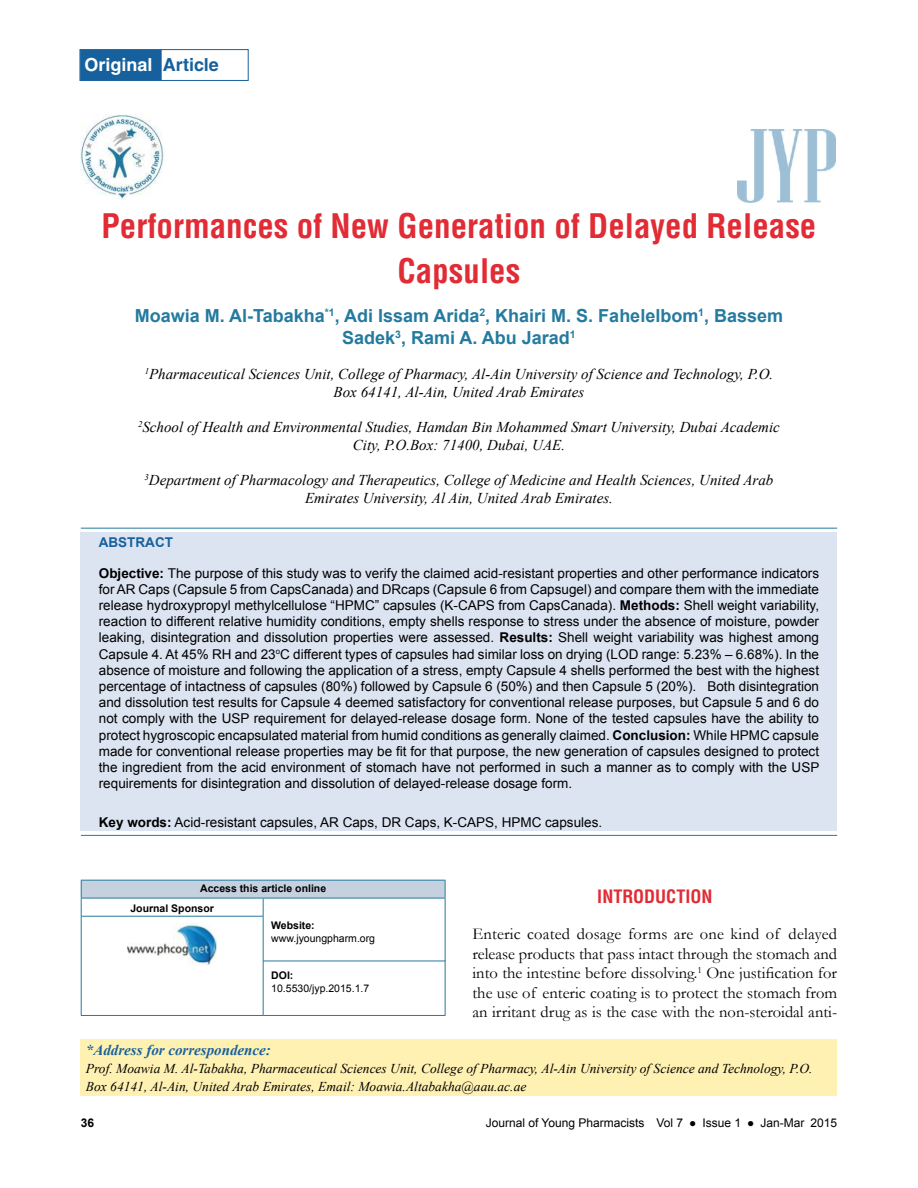
<style>
.page{position:relative;width:918px;height:1188px;background:#fff}
.page>*{position:absolute;margin:0;border:0;box-sizing:border-box;transform-origin:0 0}
.t1{font:700 condensed 33px/45px "Helvetica CE";color:#e12b35;text-align:center}
.t2{font:700 18px/21.6px "Arial";color:#247a9f;text-align:center}
.t3{font:700 18px "Helvetica";color:#fff}
.t4{font:700 condensed 18px "Helvetica CE";color:#e12b35}
.t5{font:16.5px/19.5px "Garamond";color:#000;text-align:justify}
.t6{font:italic 15px/18px "Times New Roman";color:#000;text-align:center}
.t7{font:italic 700 15px "Times New Roman";color:#16619d}
.t8{font:13.5px/16.2px "Arial";color:#000;text-align:justify}
.t9{font:italic 13.5px/18px "Times New Roman";color:#000}
.t10{font:700 13.5px "Arial";color:#16619d}
.t11{font:12px "Arial";color:#000}
.t12{font:700 12px "Arial";color:#000}
.t13{font:700 10.5px/19.5px "Arial";color:#000}
.t14{font:10.5px "Arial";color:#000}
.s1{color:#16619d}
.s2{font-weight:700}
</style>
<div class="page">
<img style="left:81px;top:115px;width:84px;height:85px">
<img style="left:737px;top:130px;width:98px;height:73px">
<div style="left:81px;top:532px;width:756px;height:299px;background:#dce4f1"></div>
<hr style="left:81px;top:528px;width:756px;height:1px;background:#247a9f">
<hr style="left:81px;top:835px;width:756px;height:1px;background:#247a9f">
<div style="left:81px;top:1040px;width:756px;height:56px;background:#fff1b2"></div>
<div style="left:80px;top:50px;width:82px;height:30px;background:#16619d"></div>
<div style="left:80px;top:49px;width:168px;height:32px;border:1px solid #16619d"></div>
<div style="left:81px;top:880px;width:364px;height:18px;background:#c5d1de"></div>
<hr style="left:81px;top:880px;width:182px;height:1px;background:#247a9f">
<svg style="left:81px;top:881px;width:1px;height:17px"></svg>
<hr style="left:263px;top:880px;width:183px;height:1px;background:#247a9f">
<svg style="left:445px;top:881px;width:1px;height:17px"></svg>
<hr style="left:81px;top:898px;width:182px;height:1px;background:#247a9f">
<hr style="left:81px;top:898px;width:1px;height:117px;background:#247a9f">
<hr style="left:263px;top:898px;width:183px;height:1px;background:#247a9f">
<hr style="left:263px;top:898px;width:1px;height:117px;background:#247a9f">
<hr style="left:445px;top:898px;width:1px;height:117px;background:#247a9f">
<hr style="left:81px;top:1015px;width:182px;height:1px;background:#247a9f">
<hr style="left:263px;top:1015px;width:183px;height:1px;background:#247a9f">
<hr style="left:81px;top:916px;width:182px;height:1px;background:#247a9f">
<hr style="left:263px;top:961px;width:183px;height:1px;background:#247a9f">
<img style="left:127px;top:924px;width:89px;height:41px">
<h2 class="t3" style="left:85px;top:58px;width:136px">Original <span class="s1">Article</span></h2>
<h1 class="t1" style="left:102px;top:206px;width:716px">Performances of New Generation of Delayed Release<br>Capsules</h1>
<h2 class="t2" style="left:135px;top:307px;width:650px">Moawia M. Al-Tabakha<sup>*1</sup>, Adi Issam Arida<sup>2</sup>, Khairi M. S. Fahelelbom<sup>1</sup>, Bassem<br>Sadek<sup>3</sup>, Rami A. Abu Jarad<sup>1</sup></h2>
<p class="t6" style="left:145px;top:366px;width:630px"><sup>1</sup>Pharmaceutical Sciences Unit, College of Pharmacy, Al-Ain University of Science and Technology, P.O.<br>Box 64141, Al-Ain, United Arab Emirates</p>
<p class="t6" style="left:138px;top:419px;width:643px"><sup>2</sup>School of Health and Environmental Studies, Hamdan Bin Mohammed Smart University, Dubai Academic<br>City, P.O.Box: 71400, Dubai, UAE.</p>
<p class="t6" style="left:145px;top:472px;width:630px"><sup>3</sup>Department of Pharmacology and Therapeutics, College of Medicine and Health Sciences, United Arab<br>Emirates University, Al Ain, United Arab Emirates.</p>
<p class="t10" style="left:99px;top:537px;width:76px">ABSTRACT</p>
<p class="t8" style="left:99px;top:565px;width:722px"><span class="s2">Objective:</span> The purpose of this study was to verify the claimed acid-resistant properties and other performance indicators for AR Caps (Capsule 5 from CapsCanada) and DRcaps (Capsule 6 from Capsugel) and compare them with the immediate release hydroxypropyl methylcellulose “HPMC” capsules (K-CAPS from CapsCanada). <span class="s2">Methods:</span> Shell weight variability, reaction to different relative humidity conditions, empty shells response to stress under the absence of moisture, powder leaking, disintegration and dissolution properties were assessed. <span class="s2">Results:</span> Shell weight variability was highest among Capsule 4. At 45% RH and 23<sup>o</sup>C different types of capsules had similar loss on drying (LOD range: 5.23% – 6.68%). In the absence of moisture and following the application of a stress, empty Capsule 4 shells performed the best with the highest percentage of intactness of capsules (80%) followed by Capsule 6 (50%) and then Capsule 5 (20%). Both disintegration and dissolution test results for Capsule 4 deemed satisfactory for conventional release purposes, but Capsule 5 and 6 do not comply with the USP requirement for delayed-release dosage form. None of the tested capsules have the ability to protect hygroscopic encapsulated material from humid conditions as generally claimed. <span class="s2">Conclusion:</span> While HPMC capsule made for conventional release properties may be fit for that purpose, the new generation of capsules designed to protect the ingredient from the acid environment of stomach have not performed in such a manner as to comply with the USP requirements for disintegration and dissolution of delayed-release dosage form.</p>
<p class="t8" style="left:99px;top:814px;width:505px"><span class="s2">Key words:</span> Acid-resistant capsules, AR Caps, DR Caps, K-CAPS, HPMC capsules.</p>
<p class="t13" style="left:130px;top:880px;width:197px;text-indent:70px">Access this article online<br>Journal Sponsor</p>
<p class="t13" style="left:271px;top:917px;width:45px">Website:</p>
<p class="t14" style="left:271px;top:931px;width:105px">www.jyoungpharm.org</p>
<p class="t13" style="left:271px;top:967px;width:24px">DOI:</p>
<p class="t14" style="left:271px;top:981px;width:100px">10.5530/jyp.2015.1.7</p>
<h2 class="t4" style="left:597px;top:889px;width:117px">INTRODUCTION</h2>
<p class="t5" style="left:472px;top:926px;width:366px">Enteric coated dosage forms are one kind of delayed release products that pass intact through the stomach and into the intestine before dissolving.<sup>1</sup> One justification for the use of enteric coating is to protect the stomach from an irritant drug as is the case with the non-steroidal anti-</p>
<p class="t7" style="left:86px;top:1045px;width:186px">*Address for correspondence:</p>
<p class="t9" style="left:86px;top:1061px;width:728px">Prof. Moawia M. Al-Tabakha, Pharmaceutical Sciences Unit, College of Pharmacy, Al-Ain University of Science and Technology, P.O.<br>Box 64141, Al-Ain, United Arab Emirates, Email: Moawia.Altabakha@aau.ac.ae</p>
<p class="t12" style="left:81px;top:1119px;width:15px">36</p>
<p class="t11" style="left:486px;top:1115px;width:353px">Journal of Young Pharmacists Vol 7 ● Issue 1 ● Jan-Mar 2015</p>
</div>
